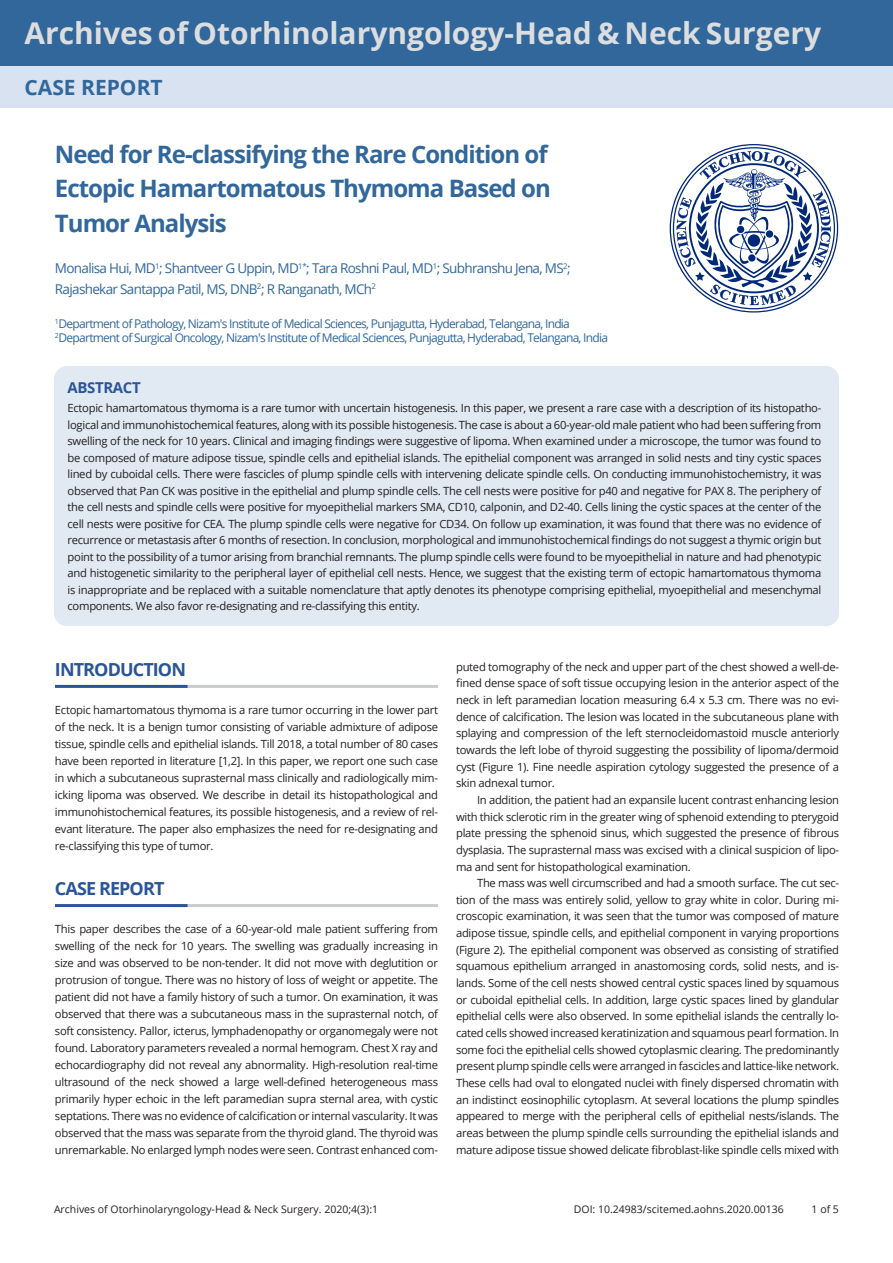
<style>
.page{position:relative;width:893px;height:1263px;background:#fff}
.page>*{position:absolute;margin:0;border:0;box-sizing:border-box;transform-origin:0 0}
.t1{font:700 30px "Open Sans";color:#dcdddf}
.t2{font:700 24px/34.5px "Open Sans";letter-spacing:-.04em;color:#31679b}
.t3{font:700 21px "Open Sans";color:#31679b}
.Level_1{font:700 18px "Open Sans";letter-spacing:-.05em;color:#2a5597}
.t4{font:700 15px "Open Sans";letter-spacing:-.025em;color:#2a5597}
.t5{font:13.5px/20.2px "Open Sans";letter-spacing:-.05em;color:#31679b}
.t6{font:12px/13.5px "Open Sans";letter-spacing:-.06em;color:#31679b}
.Text_Body{font:11.25px/16.6px "Open Sans";letter-spacing:-.025em;color:#231f20;text-align:justify}
.Text_Head{font:11.25px/17px "Open Sans";letter-spacing:-.025em;color:#231f20;text-align:justify}
.t7{font:10.5px "Open Sans";color:#231f20}
</style>
<div class="page">
<div style="left:54px;top:366px;width:785px;height:260px;background:#e1e9f3;border-radius:13px"></div>
<hr style="left:173px;top:685px;width:265px;height:3px;background:#cacbcc">
<hr style="left:55px;top:685px;width:133px;height:3px;background:#2a5597">
<hr style="left:173px;top:904px;width:265px;height:3px;background:#cacbcc">
<hr style="left:55px;top:904px;width:133px;height:3px;background:#2a5597">
<div style="left:0;top:0;width:893px;height:67px;background:#31679b"></div>
<div style="left:0;top:67px;width:893px;height:41px;background:#d9e2f0"></div>
<svg style="left:670px;top:144px;width:168px;height:169px"></svg>
<div style="left:766px;top:230px;width:7px;height:8px;background:#002878;border-radius:50%"></div>
<div style="left:748px;top:254px;width:7px;height:8px;background:#002878;border-radius:50%"></div>
<div style="left:737px;top:226px;width:7px;height:7px;background:#002878;border-radius:50%"></div>
<div style="left:748px;top:234px;width:12px;height:13px;background:#002878;border-radius:50%"></div>
<h1 class="t1" style="left:25px;top:12px;width:798px">Archives of Otorhinolaryngology-Head &amp; Neck Surgery</h1>
<h3 class="t3" style="left:25px;top:73px;width:140px">CASE REPORT</h3>
<h2 class="t2" style="left:55px;top:136px;width:497px">Need for Re-classifying the Rare Condition of<br>Ectopic Hamartomatous Thymoma Based on<br>Tumor Analysis</h2>
<p class="t5" style="left:55px;top:258px;width:517px">Monalisa Hui, MD<sup>1</sup>; Shantveer G Uppin, MD<sup>1*</sup>; Tara Roshni Paul, MD<sup>1</sup>; Subhranshu Jena, MS<sup>2</sup>;<br>Rajashekar Santappa Patil, MS, DNB<sup>2</sup>; R Ranganath, MCh<sup>2</sup></p>
<p class="t6" style="left:55px;top:317px;width:555px"><sup>1</sup>Department of Pathology, Nizam's Institute of Medical Sciences, Punjagutta, Hyderabad, Telangana, India<br><sup>2</sup>Department of Surgical Oncology, Nizam's Institute of Medical Sciences, Punjagutta, Hyderabad, Telangana, India</p>
<h3 class="t4" style="left:68px;top:377px;width:75px">ABSTRACT</h3>
<p class="Text_Body" style="left:68px;top:400px;width:755px">Ectopic hamartomatous thymoma is a rare tumor with uncertain histogenesis. In this paper, we present a rare case with a description of its histopatho&shy;logical and immunohistochemical features, along with its possible histogenesis. The case is about a 60-year-old male patient who had been suffering from swelling of the neck for 10 years. Clinical and imaging findings were suggestive of lipoma. When examined under a microscope, the tumor was found to be composed of mature adipose tissue, spindle cells and epithelial islands. The epithelial component was arranged in solid nests and tiny cystic spaces lined by cuboidal cells. There were fascicles of plump spindle cells with intervening delicate spindle cells. On conducting immunohistochemistry, it was observed that Pan CK was positive in the epithelial and plump spindle cells. The cell nests were positive for p40 and negative for PAX 8. The periphery of the cell nests and spindle cells were positive for myoepithelial markers SMA, CD10, calponin, and D2-40. Cells lining the cystic spaces at the center of the cell nests were positive for CEA. The plump spindle cells were negative for CD34. On follow up examination, it was found that there was no evidence of recurrence or metastasis after 6 months of resection. In conclusion, morphological and immunohistochemical findings do not suggest a thymic origin but point to the possibility of a tumor arising from branchial remnants. The plump spindle cells were found to be myoepithelial in nature and had phenotypic and histogenetic similarity to the peripheral layer of epithelial cell nests. Hence, we suggest that the existing term of ectopic hamartomatous thymoma is inappropriate and be replaced with a suitable nomenclature that aptly denotes its phenotype comprising epithelial, myoepithelial and mesenchymal components. We also favor re-designating and re-classifying this entity.</p>
<p class="Level_1" style="left:55px;top:657px;width:133px">INTRODUCTION</p>
<p class="Text_Head" style="left:55px;top:701px;width:385px">Ectopic hamartomatous thymoma is a rare tumor occurring in the lower part of the neck. It is a benign tumor consisting of variable admixture of adipose tissue, spindle cells and epithelial islands. Till 2018, a total number of 80 cases have been reported in literature [1,2]. In this paper, we report one such case in which a subcutaneous suprasternal mass clinically and radiologically mim&shy;icking lipoma was observed. We describe in detail its histopathological and immunohistochemical features, its possible histogenesis, and a review of rel&shy;evant literature. The paper also emphasizes the need for re-designating and re-classifying this type of tumor.</p>
<p class="Level_1" style="left:55px;top:876px;width:111px">CASE REPORT</p>
<p class="Text_Head" style="left:55px;top:920px;width:385px">This paper describes the case of a 60-year-old male patient suffering from swelling of the neck for 10 years. The swelling was gradually increasing in size and was observed to be non-tender. It did not move with deglutition or protrusion of tongue. There was no history of loss of weight or appetite. The patient did not have a family history of such a tumor. On examination, it was observed that there was a subcutaneous mass in the suprasternal notch, of soft consistency. Pallor, icterus, lymphadenopathy or organomegaly were not found. Laboratory parameters revealed a normal hemogram. Chest X ray and echocardiography did not reveal any abnormality. High-resolution real-time ultrasound of the neck showed a large well-defined heterogeneous mass primarily hyper echoic in the left paramedian supra sternal area, with cystic septations. There was no evidence of calcification or internal vascularity. It was observed that the mass was separate from the thyroid gland. The thyroid was unremarkable. No enlarged lymph nodes were seen. Contrast enhanced com-</p>
<p class="Text_Head" style="left:456px;top:658px;width:385px">puted tomography of the neck and upper part of the chest showed a well-de&shy;fined dense space of soft tissue occupying lesion in the anterior aspect of the neck in left paramedian location measuring 6.4 x 5.3 cm. There was no evi&shy;dence of calcification. The lesion was located in the subcutaneous plane with splaying and compression of the left sternocleidomastoid muscle anteriorly towards the left lobe of thyroid suggesting the possibility of lipoma/dermoid cyst (Figure 1). Fine needle aspiration cytology suggested the presence of a skin adnexal tumor.</p>
<p class="Text_Body" style="left:456px;top:791px;width:385px;text-indent:21px">In addition, the patient had an expansile lucent contrast enhancing lesion with thick sclerotic rim in the greater wing of sphenoid extending to pterygoid plate pressing the sphenoid sinus, which suggested the presence of fibrous dysplasia. The suprasternal mass was excised with a clinical suspicion of lipo&shy;ma and sent for histopathological examination.</p>
<p class="Text_Body" style="left:456px;top:874px;width:385px;text-indent:21px">The mass was well circumscribed and had a smooth surface. The cut sec&shy;tion of the mass was entirely solid, yellow to gray white in color. During mi&shy;croscopic examination, it was seen that the tumor was composed of mature adipose tissue, spindle cells, and epithelial component in varying proportions (Figure 2). The epithelial component was observed as consisting of stratified squamous epithelium arranged in anastomosing cords, solid nests, and is&shy;lands. Some of the cell nests showed central cystic spaces lined by squamous or cuboidal epithelial cells. In addition, large cystic spaces lined by glandular epithelial cells were also observed. In some epithelial islands the centrally lo&shy;cated cells showed increased keratinization and squamous pearl formation. In some foci the epithelial cells showed cytoplasmic clearing. The predominantly present plump spindle cells were arranged in fascicles and lattice-like network.<br>These cells had oval to elongated nuclei with finely dispersed chromatin with an indistinct eosinophilic cytoplasm. At several locations the plump spindles appeared to merge with the peripheral cells of epithelial nests/islands. The areas between the plump spindle cells surrounding the epithelial islands and mature adipose tissue showed delicate fibroblast-like spindle cells mixed with</p>
<p class="t7" style="left:54px;top:1201px;width:326px">Archives of Otorhinolaryngology-Head &amp; Neck Surgery. 2020;4(3):1</p>
<p class="t7" style="left:574px;top:1201px;width:211px">DOI: 10.24983/scitemed.aohns.2020.00136</p>
<p class="t7" style="left:812px;top:1201px;width:29px">1 of 5</p>
</div>
